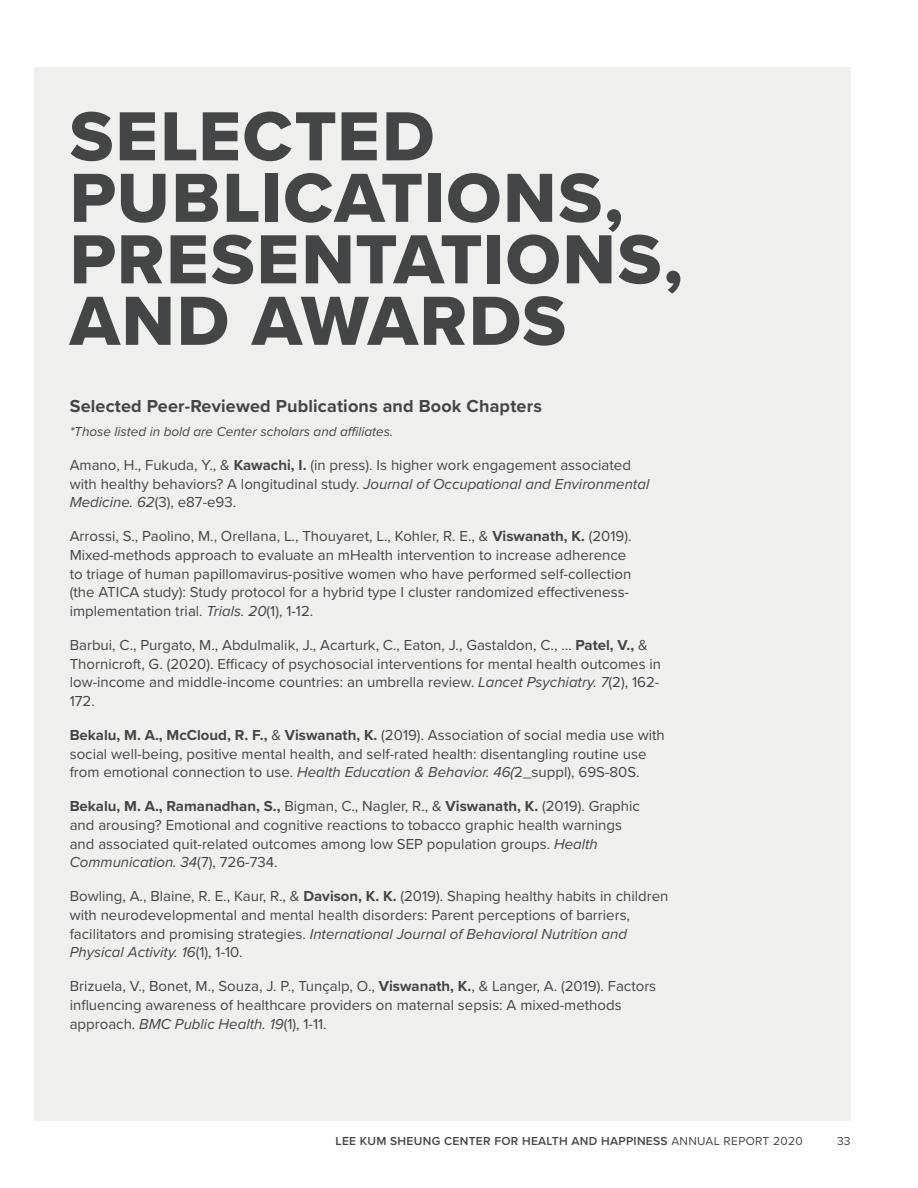
<style>
.page{position:relative;width:918px;height:1188px;background:#fff}
.page>*{position:absolute;margin:0;border:0;box-sizing:border-box;transform-origin:0 0}
.t1{font:72px/61.5px "Proxima Nova Extrabld";letter-spacing:.025em;color:#444547}
.t2{font:700 18px "Proxima Nova";letter-spacing:.01em;color:#444547}
.t3{font:15px/18.8px "Proxima Nova";color:#444547}
.t4{font:italic 13.5px "Proxima Nova";color:#444547}
.t5{font:600 12px "Proxima Nova";letter-spacing:.025em;color:#444547}
.t6{font:12px "Proxima Nova";color:#444547}
.s1{font-weight:700}
.s2{font-style:italic}
.s3{font-weight:400}
</style>
<div class="page">
<div style="left:34px;top:67px;width:816px;height:1053px;background:#eff0ed"></div>
<h1 class="t1" style="left:70px;top:105px;width:615px">SELECTED<br>PUBLICATIONS,<br>PRESENTATIONS,<br>AND AWARDS</h1>
<p class="t2" style="left:70px;top:393px;width:474px">Selected Peer-Reviewed Publications and Book Chapters</p>
<p class="t4" style="left:70px;top:421px;width:325px">*Those listed in bold are Center scholars and affiliates.</p>
<p class="t3" style="left:70px;top:455px;width:581px">Amano, H., Fukuda, Y., &amp; <span class="s1">Kawachi, I.</span> (in press). Is higher work engagement associated with healthy behaviors? A longitudinal study. <span class="s2">Journal of Occupational and Environmental<br>Medicine. 62</span>(3), e87-e93.</p>
<p class="t3" style="left:70px;top:526px;width:563px">Arrossi, S., Paolino, M., Orellana, L., Thouyaret, L., Kohler, R. E., &amp; <span class="s1">Viswanath, K.</span> (2019).<br>Mixed-methods approach to evaluate an mHealth intervention to increase adherence to triage of human papillomavirus-positive women who have performed self-collection (the ATICA study): Study protocol for a hybrid type I cluster randomized effectiveness&shy;implementation trial. <span class="s2">Trials. 20</span>(1), 1-12.</p>
<p class="t3" style="left:70px;top:635px;width:593px">Barbui, C., Purgato, M., Abdulmalik, J., Acarturk, C., Eaton, J., Gastaldon, C., … <span class="s1">Patel, V.,</span> &amp; Thornicroft, G. (2020). Efficacy of psychosocial interventions for mental health outcomes in low-income and middle-income countries: an umbrella review. <span class="s2">Lancet Psychiatry. 7</span>(2), 162- 172.</p>
<p class="t3" style="left:70px;top:725px;width:597px"><span class="s1">Bekalu, M. A., McCloud, R. F.,</span> &amp; <span class="s1">Viswanath, K.</span> (2019). Association of social media use with social well-being, positive mental health, and self-rated health: disentangling routine use from emotional connection to use. <span class="s2">Health Education &amp; Behavior. 46(</span>2_suppl), 69S-80S.</p>
<p class="t3" style="left:70px;top:796px;width:572px"><span class="s1">Bekalu, M. A., Ramanadhan, S.,</span> Bigman, C., Nagler, R., &amp; <span class="s1">Viswanath, K.</span> (2019). Graphic and arousing? Emotional and cognitive reactions to tobacco graphic health warnings and associated quit-related outcomes among low SEP population groups. <span class="s2">Health Communication. 34</span>(7), 726-734.</p>
<p class="t3" style="left:70px;top:886px;width:600px">Bowling, A., Blaine, R. E., Kaur, R., &amp; <span class="s1">Davison, K. K.</span> (2019). Shaping healthy habits in children with neurodevelopmental and mental health disorders: Parent perceptions of barriers, facilitators and promising strategies. <span class="s2">International Journal of Behavioral Nutrition and Physical Activity. 16</span>(1), 1-10.</p>
<p class="t3" style="left:70px;top:976px;width:588px">Brizuela, V., Bonet, M., Souza, J. P., Tunçalp, O., <span class="s1">Viswanath, K.</span>, &amp; Langer, A. (2019). Factors influencing awareness of healthcare providers on maternal sepsis: A mixed-methods approach. <span class="s2">BMC Public Health. 19</span>(1), 1-11.</p>
<p class="t5" style="left:335px;top:1132px;width:469px">LEE KUM SHEUNG CENTER FOR HEALTH AND HAPPINESS <span class="s3">ANNUAL REPORT 2020</span></p>
<p class="t6" style="left:837px;top:1132px;width:15px">33</p>
</div>
